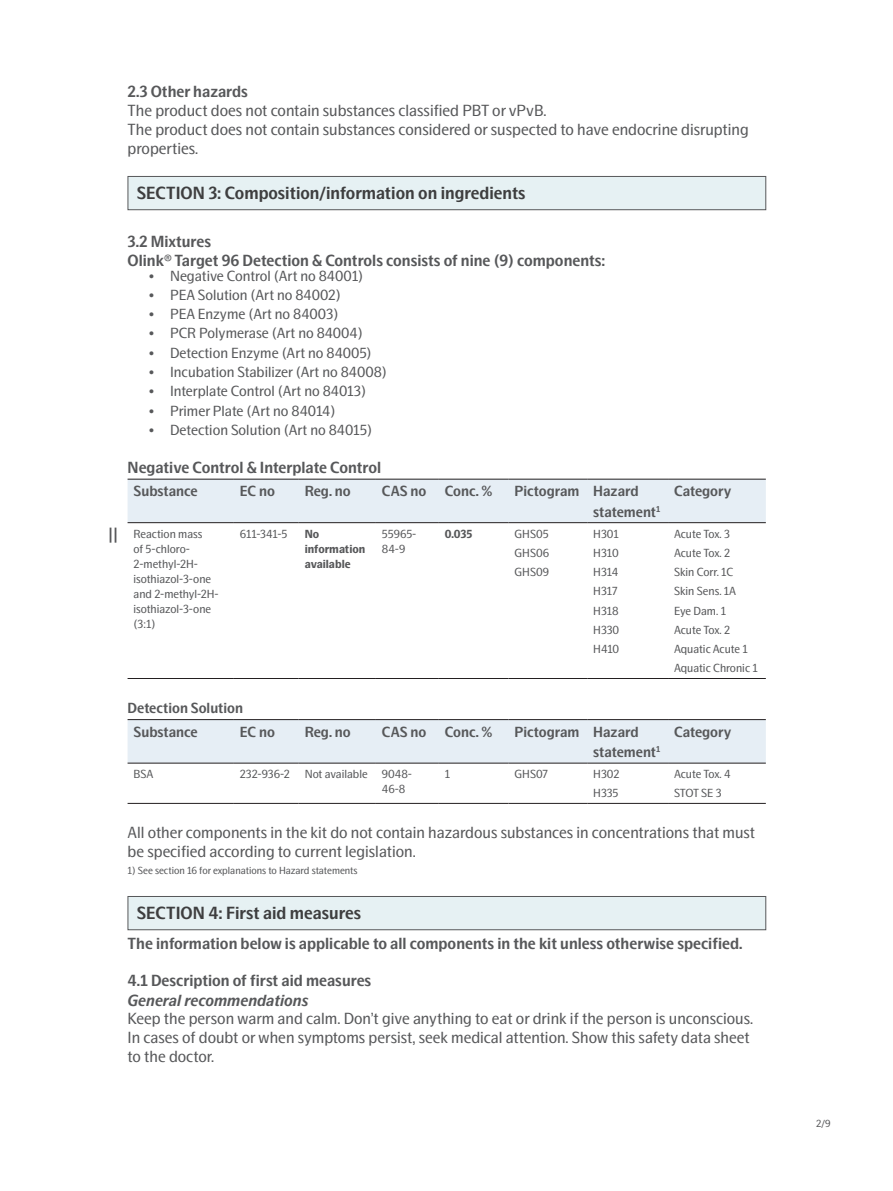
<style>
.page{position:relative;width:893px;height:1191px;background:#fff}
.page>*{position:absolute;margin:0;border:0;box-sizing:border-box;transform-origin:0 0}
.t1{font:600 18px "Swedish Gothic";color:#3e3e3f}
.Body{font:16.5px/18.8px "Swedish Gothic";color:#57585a}
.Body_bold{font:600 16.5px "Swedish Gothic";color:#57585a}
.subhead_2{font:italic 600 16.5px "Swedish Gothic";color:#57585a}
.Asterisk{font:700 16.5px "Swedish Gothic";color:#57585a}
.t2{font:15px "Swedish Gothic";color:#57585a}
.Table_head{font:600 15px/20.2px "Swedish Gothic";color:#57585a}
.Body_bold-2{font:600 15px "Swedish Gothic";color:#57585a}
.Table{font:12px/15px "Swedish Gothic";color:#57585a}
.Table-2{font:700 12px/15px "Swedish Gothic";color:#57585a}
.Asterisk-2{font:10.5px "Swedish Gothic";color:#57585a}
</style>
<div class="page">
<div style="left:128px;top:176px;width:638px;height:34px;background:#e6f1f3"></div>
<div style="left:128px;top:176px;width:638px;height:34px;border:1px solid #57585a"></div>
<div style="left:128px;top:480px;width:638px;height:42px;background:#e6eef5"></div>
<hr style="left:128px;top:678px;width:106px;height:1px;background:#231f20">
<hr style="left:234px;top:678px;width:65px;height:1px;background:#231f20">
<hr style="left:299px;top:678px;width:77px;height:1px;background:#231f20">
<hr style="left:376px;top:678px;width:63px;height:1px;background:#231f20">
<hr style="left:439px;top:678px;width:70px;height:1px;background:#231f20">
<hr style="left:509px;top:678px;width:78px;height:1px;background:#231f20">
<hr style="left:587px;top:678px;width:81px;height:1px;background:#231f20">
<hr style="left:668px;top:678px;width:98px;height:1px;background:#231f20">
<hr style="left:128px;top:479px;width:106px;height:1px;background:#231f20">
<hr style="left:234px;top:479px;width:65px;height:1px;background:#231f20">
<hr style="left:299px;top:479px;width:77px;height:1px;background:#231f20">
<hr style="left:376px;top:479px;width:63px;height:1px;background:#231f20">
<hr style="left:439px;top:479px;width:70px;height:1px;background:#231f20">
<hr style="left:509px;top:479px;width:78px;height:1px;background:#231f20">
<hr style="left:587px;top:479px;width:81px;height:1px;background:#231f20">
<hr style="left:668px;top:479px;width:98px;height:1px;background:#231f20">
<hr style="left:128px;top:522px;width:106px;height:1px;background:#231f20">
<hr style="left:234px;top:522px;width:65px;height:1px;background:#231f20">
<hr style="left:299px;top:522px;width:77px;height:1px;background:#231f20">
<hr style="left:376px;top:522px;width:63px;height:1px;background:#231f20">
<hr style="left:439px;top:522px;width:70px;height:1px;background:#231f20">
<hr style="left:509px;top:522px;width:78px;height:1px;background:#231f20">
<hr style="left:587px;top:522px;width:81px;height:1px;background:#231f20">
<hr style="left:668px;top:522px;width:98px;height:1px;background:#231f20">
<div style="left:128px;top:720px;width:638px;height:42px;background:#e6eef5"></div>
<hr style="left:128px;top:803px;width:106px;height:1px;background:#231f20">
<hr style="left:234px;top:803px;width:65px;height:1px;background:#231f20">
<hr style="left:299px;top:803px;width:77px;height:1px;background:#231f20">
<hr style="left:376px;top:803px;width:63px;height:1px;background:#231f20">
<hr style="left:439px;top:803px;width:70px;height:1px;background:#231f20">
<hr style="left:509px;top:803px;width:78px;height:1px;background:#231f20">
<hr style="left:587px;top:803px;width:81px;height:1px;background:#231f20">
<hr style="left:668px;top:803px;width:98px;height:1px;background:#231f20">
<hr style="left:128px;top:719px;width:106px;height:1px;background:#231f20">
<hr style="left:234px;top:719px;width:65px;height:1px;background:#231f20">
<hr style="left:299px;top:719px;width:77px;height:1px;background:#231f20">
<hr style="left:376px;top:719px;width:63px;height:1px;background:#231f20">
<hr style="left:439px;top:719px;width:70px;height:1px;background:#231f20">
<hr style="left:509px;top:719px;width:78px;height:1px;background:#231f20">
<hr style="left:587px;top:719px;width:81px;height:1px;background:#231f20">
<hr style="left:668px;top:719px;width:98px;height:1px;background:#231f20">
<hr style="left:128px;top:762px;width:106px;height:1px;background:#231f20">
<hr style="left:234px;top:762px;width:65px;height:1px;background:#231f20">
<hr style="left:299px;top:762px;width:77px;height:1px;background:#231f20">
<hr style="left:376px;top:762px;width:63px;height:1px;background:#231f20">
<hr style="left:439px;top:762px;width:70px;height:1px;background:#231f20">
<hr style="left:509px;top:762px;width:78px;height:1px;background:#231f20">
<hr style="left:587px;top:762px;width:81px;height:1px;background:#231f20">
<hr style="left:668px;top:762px;width:98px;height:1px;background:#231f20">
<div style="left:128px;top:896px;width:638px;height:33px;background:#e6f1f3"></div>
<div style="left:128px;top:896px;width:638px;height:34px;border:1px solid #57585a"></div>
<p class="Asterisk" style="left:108px;top:524px;width:12px">||</p>
<p class="Body_bold" style="left:128px;top:82px;width:122px">2.3 Other hazards</p>
<p class="Body" style="left:128px;top:101px;width:420px">The product does not contain substances classified PBT or vPvB.</p>
<p class="Body" style="left:128px;top:120px;width:623px">The product does not contain substances considered or suspected to have endocrine disrupting properties.</p>
<p class="t1" style="left:137px;top:183px;width:390px">SECTION 3: Composition/information on ingredients</p>
<p class="Body_bold" style="left:128px;top:232px;width:85px">3.2 Mixtures</p>
<p class="Body_bold" style="left:128px;top:250px;width:479px">Olink® Target 96 Detection &amp; Controls consists of nine (9) components:</p>
<p class="t2" style="left:149px;top:267px;width:216px">• Negative Control (Art no 84001)</p>
<p class="t2" style="left:149px;top:286px;width:194px">• PEA Solution (Art no 84002)</p>
<p class="t2" style="left:149px;top:305px;width:191px">• PEA Enzyme (Art no 84003)</p>
<p class="t2" style="left:149px;top:325px;width:215px">• PCR Polymerase (Art no 84004)</p>
<p class="t2" style="left:149px;top:344px;width:224px">• Detection Enzyme (Art no 84005)</p>
<p class="t2" style="left:149px;top:363px;width:240px">• Incubation Stabilizer (Art no 84008)</p>
<p class="t2" style="left:149px;top:382px;width:219px">• Interplate Control (Art no 84013)</p>
<p class="t2" style="left:149px;top:402px;width:188px">• Primer Plate (Art no 84014)</p>
<p class="t2" style="left:149px;top:421px;width:225px">• Detection Solution (Art no 84015)</p>
<p class="Body_bold" style="left:128px;top:457px;width:255px">Negative Control &amp; Interplate Control</p>
<p class="Table_head" style="left:134px;top:481px;width:66px">Substance</p>
<p class="Table_head" style="left:240px;top:481px;width:37px">EC no</p>
<p class="Table_head" style="left:305px;top:481px;width:48px">Reg. no</p>
<p class="Table_head" style="left:382px;top:481px;width:46px">CAS no</p>
<p class="Table_head" style="left:445px;top:481px;width:49px">Conc. %</p>
<p class="Table_head" style="left:515px;top:481px;width:66px">Pictogram</p>
<p class="Table_head" style="left:593px;top:481px;width:68px">Hazard statement<sup>1</sup></p>
<p class="Table_head" style="left:674px;top:481px;width:59px">Category</p>
<p class="Table" style="left:134px;top:526px;width:87px">Reaction mass<br>of 5-chloro-<br>2-methyl-2H&shy;isothiazol-3-one and 2-methyl-2H&shy;isothiazol-3-one (3:1)</p>
<p class="Table" style="left:240px;top:526px;width:49px">611-341-5</p>
<p class="Table-2" style="left:305px;top:526px;width:62px">No information available</p>
<p class="Table" style="left:382px;top:526px;width:36px">55965-<br>84-9</p>
<p class="Table-2" style="left:445px;top:526px;width:29px">0.035</p>
<p class="Table" style="left:515px;top:526px;width:36px">GHS05</p>
<p class="Table" style="left:593px;top:526px;width:27px">H301</p>
<p class="Table" style="left:593px;top:545px;width:27px">H310</p>
<p class="Table" style="left:593px;top:564px;width:26px">H314</p>
<p class="Table" style="left:593px;top:583px;width:26px">H317</p>
<p class="Table" style="left:593px;top:603px;width:27px">H318</p>
<p class="Table" style="left:593px;top:622px;width:28px">H330</p>
<p class="Table" style="left:593px;top:641px;width:28px">H410</p>
<p class="Table" style="left:674px;top:526px;width:57px">Acute Tox. 3</p>
<p class="Table" style="left:674px;top:545px;width:58px">Acute Tox. 2</p>
<p class="Table" style="left:674px;top:564px;width:61px">Skin Corr. 1C</p>
<p class="Table" style="left:674px;top:583px;width:64px">Skin Sens. 1A</p>
<p class="Table" style="left:674px;top:603px;width:53px">Eye Dam. 1</p>
<p class="Table" style="left:674px;top:622px;width:58px">Acute Tox. 2</p>
<p class="Table" style="left:674px;top:641px;width:75px">Aquatic Acute 1</p>
<p class="Table" style="left:674px;top:660px;width:85px">Aquatic Chronic 1</p>
<p class="Table" style="left:515px;top:545px;width:36px">GHS06</p>
<p class="Table" style="left:515px;top:564px;width:36px">GHS09</p>
<p class="Body_bold-2" style="left:128px;top:699px;width:117px">Detection Solution</p>
<p class="Table_head" style="left:134px;top:721px;width:66px">Substance</p>
<p class="Table_head" style="left:240px;top:721px;width:37px">EC no</p>
<p class="Table_head" style="left:305px;top:721px;width:48px">Reg. no</p>
<p class="Table_head" style="left:382px;top:721px;width:46px">CAS no</p>
<p class="Table_head" style="left:445px;top:721px;width:49px">Conc. %</p>
<p class="Table_head" style="left:515px;top:721px;width:66px">Pictogram</p>
<p class="Table_head" style="left:593px;top:721px;width:68px">Hazard statement<sup>1</sup></p>
<p class="Table_head" style="left:674px;top:721px;width:59px">Category</p>
<p class="Table" style="left:134px;top:766px;width:21px">BSA</p>
<p class="Table" style="left:240px;top:766px;width:51px">232-936-2</p>
<p class="Table" style="left:305px;top:766px;width:64px">Not available</p>
<p class="Table" style="left:382px;top:766px;width:32px">9048-<br>46-8</p>
<p class="Table" style="left:445px;top:766px;width:7px">1</p>
<p class="Table" style="left:515px;top:766px;width:35px">GHS07</p>
<p class="Table" style="left:593px;top:766px;width:28px">H302</p>
<p class="Table" style="left:674px;top:766px;width:58px">Acute Tox. 4</p>
<p class="Table" style="left:674px;top:785px;width:49px">STOT SE 3</p>
<p class="Body" style="left:128px;top:823px;width:629px">All other components in the kit do not contain hazardous substances in concentrations that must be specified according to current legislation.</p>
<p class="Asterisk-2" style="left:128px;top:864px;width:231px">1) See section 16 for explanations to Hazard statements</p>
<p class="t1" style="left:137px;top:902px;width:226px">SECTION 4: First aid measures</p>
<p class="Body_bold" style="left:128px;top:933px;width:616px">The information below is applicable to all components in the kit unless otherwise specified.</p>
<p class="Body_bold" style="left:128px;top:970px;width:245px">4.1 Description of first aid measures</p>
<p class="subhead_2" style="left:128px;top:990px;width:182px">General recommendations</p>
<p class="Body" style="left:128px;top:1009px;width:627px">Keep the person warm and calm. Don’t give anything to eat or drink if the person is unconscious.<br>In cases of doubt or when symptoms persist, seek medical attention. Show this safety data sheet to the doctor.</p>
<p class="Table" style="left:593px;top:785px;width:27px">H335</p>
<p class="Asterisk-2" style="left:816px;top:1117px;width:16px">2/9</p>
</div>
